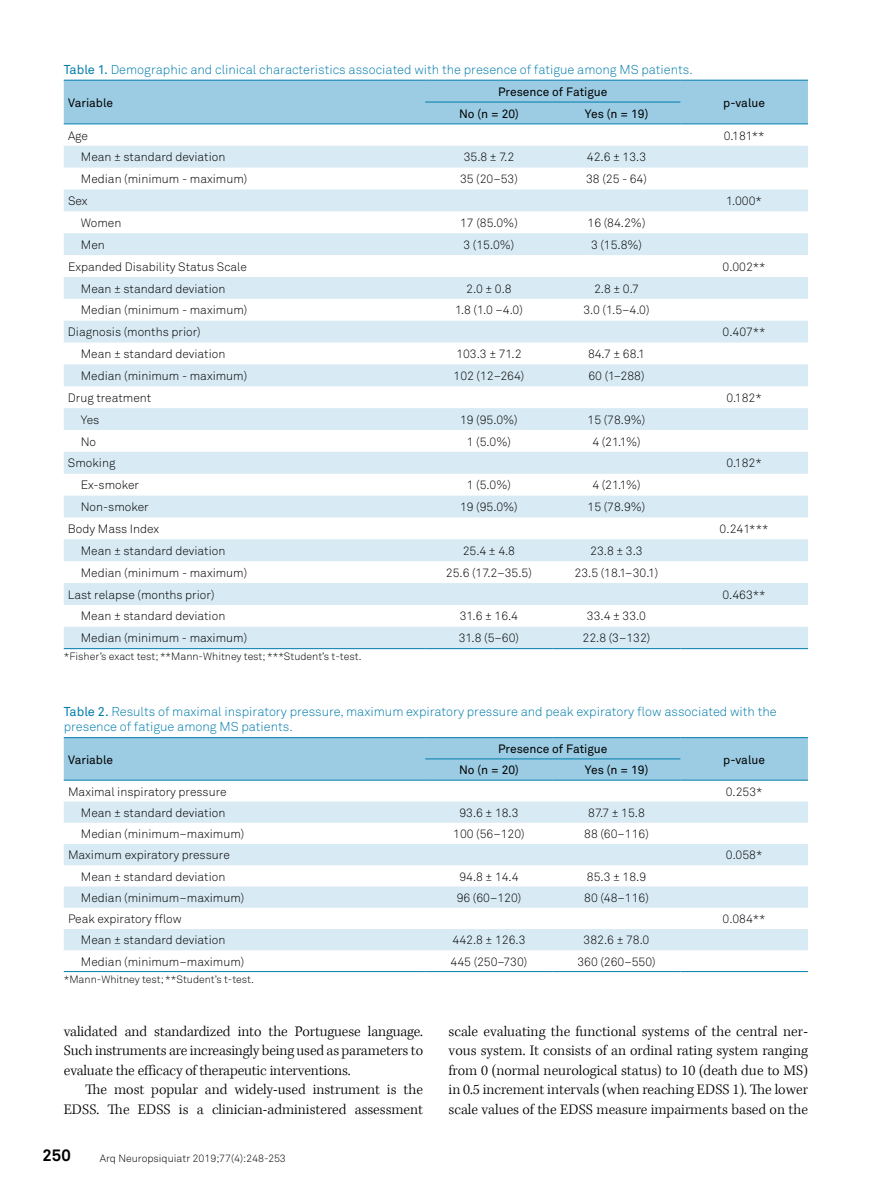
<style>
.page{position:relative;width:893px;height:1191px;background:#fff}
.page>*{position:absolute;margin:0;border:0;box-sizing:border-box;transform-origin:0 0}
.t1{font:700 16.5px "Akkurat Pro";color:#000}
.t2{font:300 15px/19.5px "Kepler Std";color:#000;text-align:justify}
.t3{font:12.75px/15.3px "Akkurat Light Pro";color:#007dac}
.t4{font:12px "Akkurat Light Pro";color:#000}
.t5{font:12px "Akkurat Pro";color:#000}
.t6{font:10.5px "Akkurat Light Pro";color:#000}
.s1{font-family:"Akkurat Pro"}
</style>
<div class="page">
<div style="left:64px;top:81px;width:744px;height:42px;background:#9bcce3"></div>
<svg style="left:64px;top:146px;width:744px;height:502px;fill:#d8eaf4"></svg>
<hr style="left:425px;top:102px;width:128px;height:1px;background:#007dac">
<hr style="left:553px;top:102px;width:127px;height:1px;background:#007dac">
<hr style="left:64px;top:80px;width:361px;height:1px;background:#007dac">
<hr style="left:425px;top:80px;width:128px;height:1px;background:#007dac">
<hr style="left:553px;top:80px;width:127px;height:1px;background:#007dac">
<hr style="left:680px;top:80px;width:128px;height:1px;background:#007dac">
<hr style="left:64px;top:123px;width:361px;height:1px;background:#007dac">
<hr style="left:425px;top:123px;width:128px;height:1px;background:#007dac">
<hr style="left:553px;top:123px;width:127px;height:1px;background:#007dac">
<hr style="left:680px;top:123px;width:128px;height:1px;background:#007dac">
<hr style="left:64px;top:648px;width:361px;height:1px;background:#007dac">
<hr style="left:425px;top:648px;width:128px;height:1px;background:#007dac">
<hr style="left:553px;top:648px;width:127px;height:1px;background:#007dac">
<hr style="left:680px;top:648px;width:128px;height:1px;background:#007dac">
<div style="left:64px;top:738px;width:744px;height:42px;background:#9bcce3"></div>
<svg style="left:64px;top:950px;width:744px;height:1px"></svg>
<svg style="left:64px;top:801px;width:744px;height:149px;fill:#d8eaf4"></svg>
<hr style="left:425px;top:758px;width:128px;height:1px;background:#007dac">
<hr style="left:553px;top:758px;width:127px;height:1px;background:#007dac">
<hr style="left:64px;top:737px;width:361px;height:1px;background:#007dac">
<hr style="left:425px;top:737px;width:128px;height:1px;background:#007dac">
<hr style="left:553px;top:737px;width:127px;height:1px;background:#007dac">
<hr style="left:680px;top:737px;width:128px;height:1px;background:#007dac">
<hr style="left:64px;top:780px;width:361px;height:1px;background:#007dac">
<hr style="left:425px;top:780px;width:128px;height:1px;background:#007dac">
<hr style="left:553px;top:780px;width:127px;height:1px;background:#007dac">
<hr style="left:680px;top:780px;width:128px;height:1px;background:#007dac">
<hr style="left:64px;top:971px;width:361px;height:1px;background:#007dac">
<hr style="left:425px;top:971px;width:128px;height:1px;background:#007dac">
<hr style="left:553px;top:971px;width:127px;height:1px;background:#007dac">
<hr style="left:680px;top:971px;width:128px;height:1px;background:#007dac">
<p class="t3" style="left:64px;top:62px;width:630px"><span class="s1">Table 1.</span> Demographic and clinical characteristics associated with the presence of fatigue among MS patients.</p>
<p class="t5" style="left:68px;top:96px;width:47px">Variable</p>
<p class="t5" style="left:498px;top:85px;width:111px">Presence of Fatigue</p>
<p class="t5" style="left:459px;top:106px;width:61px">No (n = 20)</p>
<p class="t5" style="left:585px;top:106px;width:65px">Yes (n = 19)</p>
<p class="t5" style="left:723px;top:96px;width:43px">p-value</p>
<p class="t4" style="left:68px;top:128px;width:22px">Age</p>
<p class="t4" style="left:724px;top:128px;width:42px">0.181**</p>
<p class="t4" style="left:81px;top:150px;width:146px">Mean ± standard deviation</p>
<p class="t4" style="left:464px;top:150px;width:52px">35.8 ± 7.2</p>
<p class="t4" style="left:587px;top:150px;width:61px">42.6 ± 13.3</p>
<p class="t4" style="left:81px;top:172px;width:168px">Median (minimum - maximum)</p>
<p class="t4" style="left:460px;top:172px;width:59px">35 (20–53)</p>
<p class="t4" style="left:586px;top:172px;width:62px">38 (25 - 64)</p>
<p class="t4" style="left:68px;top:194px;width:21px">Sex</p>
<p class="t4" style="left:726px;top:194px;width:37px">1.000*</p>
<p class="t4" style="left:81px;top:216px;width:42px">Women</p>
<p class="t4" style="left:460px;top:216px;width:59px">17 (85.0%)</p>
<p class="t4" style="left:588px;top:216px;width:59px">16 (84.2%)</p>
<p class="t4" style="left:81px;top:237px;width:26px">Men</p>
<p class="t4" style="left:464px;top:237px;width:52px">3 (15.0%)</p>
<p class="t4" style="left:591px;top:237px;width:53px">3 (15.8%)</p>
<p class="t4" style="left:68px;top:259px;width:181px">Expanded Disability Status Scale</p>
<p class="t4" style="left:723px;top:259px;width:45px">0.002**</p>
<p class="t4" style="left:81px;top:281px;width:146px">Mean ± standard deviation</p>
<p class="t4" style="left:466px;top:281px;width:47px">2.0 ± 0.8</p>
<p class="t4" style="left:594px;top:281px;width:47px">2.8 ± 0.7</p>
<p class="t4" style="left:81px;top:303px;width:168px">Median (minimum - maximum)</p>
<p class="t4" style="left:455px;top:303px;width:69px">1.8 (1.0 –4.0)</p>
<p class="t4" style="left:583px;top:303px;width:68px">3.0 (1.5–4.0)</p>
<p class="t4" style="left:68px;top:325px;width:134px">Diagnosis (months prior)</p>
<p class="t4" style="left:722px;top:325px;width:45px">0.407**</p>
<p class="t4" style="left:81px;top:347px;width:146px">Mean ± standard deviation</p>
<p class="t4" style="left:456px;top:347px;width:67px">103.3 ± 71.2</p>
<p class="t4" style="left:588px;top:347px;width:59px">84.7 ± 68.1</p>
<p class="t4" style="left:81px;top:369px;width:168px">Median (minimum - maximum)</p>
<p class="t4" style="left:454px;top:369px;width:72px">102 (12–264)</p>
<p class="t4" style="left:588px;top:369px;width:58px">60 (1–288)</p>
<p class="t4" style="left:68px;top:390px;width:85px">Drug treatment</p>
<p class="t4" style="left:726px;top:390px;width:37px">0.182*</p>
<p class="t4" style="left:81px;top:412px;width:20px">Yes</p>
<p class="t4" style="left:460px;top:412px;width:59px">19 (95.0%)</p>
<p class="t4" style="left:588px;top:412px;width:59px">15 (78.9%)</p>
<p class="t4" style="left:81px;top:434px;width:17px">No</p>
<p class="t4" style="left:467px;top:434px;width:46px">1 (5.0%)</p>
<p class="t4" style="left:592px;top:434px;width:50px">4 (21.1%)</p>
<p class="t4" style="left:68px;top:456px;width:49px">Smoking</p>
<p class="t4" style="left:726px;top:456px;width:37px">0.182*</p>
<p class="t4" style="left:81px;top:478px;width:60px">Ex-smoker</p>
<p class="t4" style="left:467px;top:478px;width:46px">1 (5.0%)</p>
<p class="t4" style="left:592px;top:478px;width:50px">4 (21.1%)</p>
<p class="t4" style="left:81px;top:500px;width:70px">Non-smoker</p>
<p class="t4" style="left:460px;top:500px;width:59px">19 (95.0%)</p>
<p class="t4" style="left:587px;top:500px;width:59px">15 (78.9%)</p>
<p class="t4" style="left:68px;top:521px;width:93px">Body Mass Index</p>
<p class="t4" style="left:720px;top:521px;width:50px">0.241***</p>
<p class="t4" style="left:81px;top:543px;width:146px">Mean ± standard deviation</p>
<p class="t4" style="left:463px;top:543px;width:54px">25.4 ± 4.8</p>
<p class="t4" style="left:590px;top:543px;width:54px">23.8 ± 3.3</p>
<p class="t4" style="left:81px;top:565px;width:168px">Median (minimum - maximum)</p>
<p class="t4" style="left:446px;top:565px;width:87px">25.6 (17.2–35.5)</p>
<p class="t4" style="left:575px;top:565px;width:85px">23.5 (18.1–30.1)</p>
<p class="t4" style="left:68px;top:587px;width:148px">Last relapse (months prior)</p>
<p class="t4" style="left:722px;top:587px;width:45px">0.463**</p>
<p class="t4" style="left:81px;top:609px;width:146px">Mean ± standard deviation</p>
<p class="t4" style="left:460px;top:609px;width:60px">31.6 ± 16.4</p>
<p class="t4" style="left:587px;top:609px;width:60px">33.4 ± 33.0</p>
<p class="t4" style="left:81px;top:631px;width:168px">Median (minimum - maximum)</p>
<p class="t4" style="left:459px;top:631px;width:62px">31.8 (5–60)</p>
<p class="t4" style="left:583px;top:631px;width:69px">22.8 (3–132)</p>
<p class="t6" style="left:64px;top:650px;width:299px">*Fisher’s exact test; **Mann-Whitney test; ***Student’s t-test.</p>
<p class="t3" style="left:64px;top:704px;width:715px"><span class="s1">Table 2.</span> Results of maximal inspiratory pressure, maximum expiratory pressure and peak expiratory flow associated with the presence of fatigue among MS patients.</p>
<p class="t5" style="left:68px;top:752px;width:47px">Variable</p>
<p class="t5" style="left:498px;top:742px;width:111px">Presence of Fatigue</p>
<p class="t5" style="left:723px;top:752px;width:43px">p-value</p>
<p class="t5" style="left:459px;top:763px;width:61px">No (n = 20)</p>
<p class="t5" style="left:585px;top:763px;width:65px">Yes (n = 19)</p>
<p class="t4" style="left:68px;top:784px;width:160px">Maximal inspiratory pressure</p>
<p class="t4" style="left:726px;top:784px;width:38px">0.253*</p>
<p class="t4" style="left:81px;top:805px;width:146px">Mean ± standard deviation</p>
<p class="t4" style="left:459px;top:805px;width:61px">93.6 ± 18.3</p>
<p class="t4" style="left:588px;top:805px;width:58px">87.7 ± 15.8</p>
<p class="t4" style="left:81px;top:826px;width:165px">Median (minimum–maximum)</p>
<p class="t4" style="left:453px;top:826px;width:73px">100 (56–120)</p>
<p class="t4" style="left:584px;top:826px;width:66px">88 (60–116)</p>
<p class="t4" style="left:68px;top:848px;width:163px">Maximum expiratory pressure</p>
<p class="t4" style="left:726px;top:848px;width:38px">0.058*</p>
<p class="t4" style="left:81px;top:869px;width:146px">Mean ± standard deviation</p>
<p class="t4" style="left:459px;top:869px;width:61px">94.8 ± 14.4</p>
<p class="t4" style="left:587px;top:869px;width:61px">85.3 ± 18.9</p>
<p class="t4" style="left:81px;top:890px;width:165px">Median (minimum–maximum)</p>
<p class="t4" style="left:457px;top:890px;width:66px">96 (60–120)</p>
<p class="t4" style="left:584px;top:890px;width:66px">80 (48–116)</p>
<p class="t4" style="left:68px;top:911px;width:115px">Peak expiratory fflow</p>
<p class="t4" style="left:723px;top:911px;width:45px">0.084**</p>
<p class="t4" style="left:81px;top:933px;width:146px">Mean ± standard deviation</p>
<p class="t4" style="left:452px;top:933px;width:74px">442.8 ± 126.3</p>
<p class="t4" style="left:584px;top:933px;width:67px">382.6 ± 78.0</p>
<p class="t4" style="left:81px;top:954px;width:165px">Median (minimum–maximum)</p>
<p class="t4" style="left:450px;top:954px;width:78px">445 (250–730)</p>
<p class="t4" style="left:577px;top:954px;width:80px">360 (260–550)</p>
<p class="t6" style="left:64px;top:973px;width:192px">*Mann-Whitney test; **Student’s t-test.</p>
<p class="t2" style="left:64px;top:1022px;width:361px">validated and standardized into the Portuguese language.<br>Such instruments are increasingly being used as parameters to evaluate the efficacy of therapeutic interventions.</p>
<p class="t2" style="left:64px;top:1080px;width:361px;text-align:right">The most popular and widely-used instrument is the<br>EDSS. The EDSS is a clinician-administered assessment</p>
<h1 class="t1" style="left:43px;top:1145px;width:30px">250</h1>
<p class="t6" style="left:100px;top:1151px;width:188px">Arq Neuropsiquiatr 2019;77(4):248-253</p>
<p class="t2" style="left:449px;top:1022px;width:361px">scale evaluating the functional systems of the central ner&shy;vous system. It consists of an ordinal rating system ranging from 0 (normal neurological status) to 10 (death due to MS) in 0.5 increment intervals (when reaching EDSS 1). The lower scale values of the EDSS measure impairments based on the</p>
</div>
